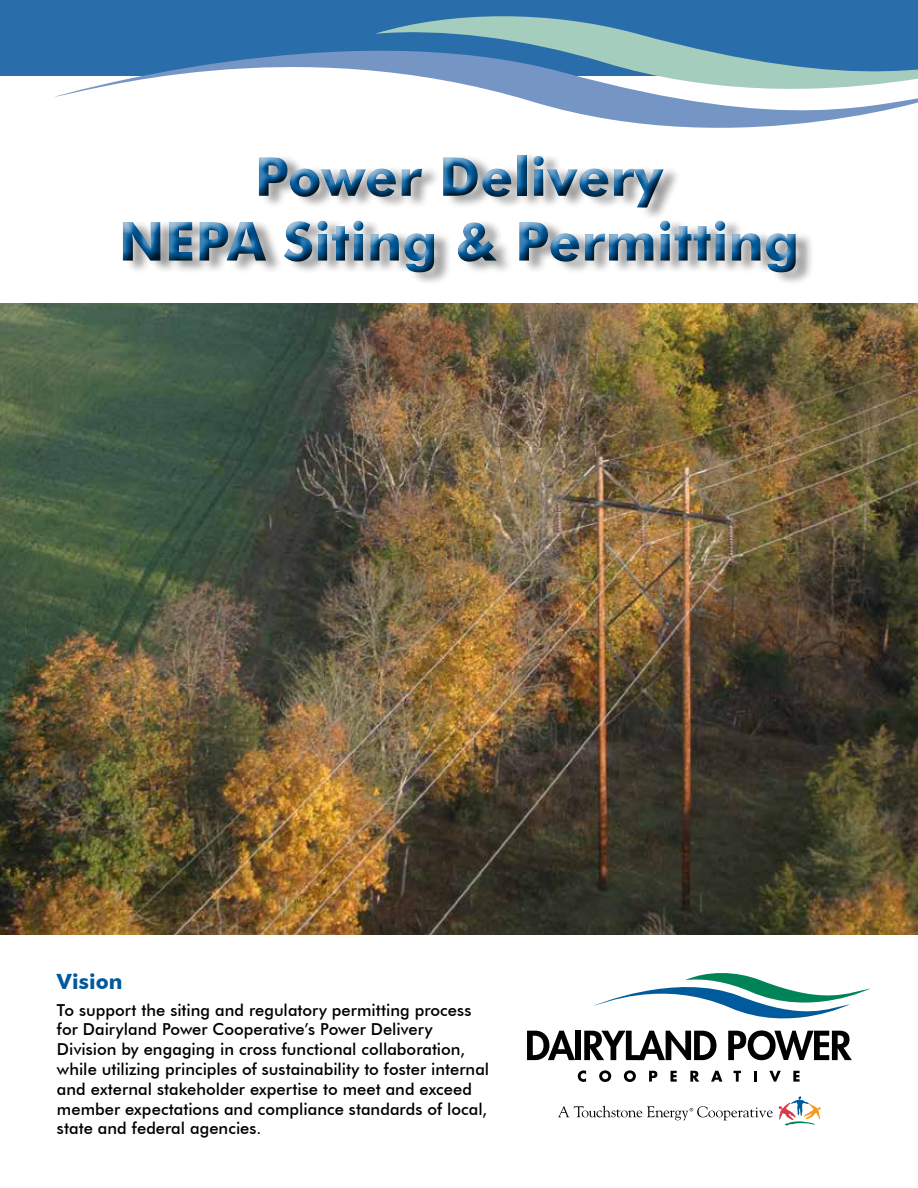
<style>
.page{position:relative;width:918px;height:1188px;background:#fff}
.page>*{position:absolute;margin:0;border:0;box-sizing:border-box;transform-origin:0 0}
.t1{font:700 54px/64.8px "Futura BT";color:#005a9c;text-align:center}
.t2{font:700 21px "Futura BT";letter-spacing:.005em;color:#005a9c}
.t3{font:500 16.5px/19.8px "Futura BT";color:#000}
</style>
<div class="page">
<div style="left:0;top:0;width:918px;height:76px;background:#296eab"></div>
<svg style="left:55px;top:16px;width:863px;height:112px"></svg>
<svg style="left:578px;top:1070px;width:8px;height:12px"></svg>
<svg style="left:599px;top:1070px;width:12px;height:12px"></svg>
<svg style="left:624px;top:1070px;width:12px;height:12px"></svg>
<svg style="left:649px;top:1071px;width:8px;height:11px"></svg>
<svg style="left:671px;top:1071px;width:6px;height:11px"></svg>
<svg style="left:690px;top:1071px;width:9px;height:11px"></svg>
<svg style="left:711px;top:1071px;width:11px;height:11px"></svg>
<svg style="left:734px;top:1071px;width:7px;height:11px"></svg>
<svg style="left:754px;top:1071px;width:3px;height:11px"></svg>
<svg style="left:769px;top:1071px;width:12px;height:11px"></svg>
<svg style="left:793px;top:1071px;width:7px;height:11px"></svg>
<svg style="left:527px;top:1031px;width:48px;height:29px"></svg>
<div style="left:576px;top:1031px;width:5px;height:29px;background:#000"></div>
<svg style="left:584px;top:973px;width:287px;height:87px"></svg>
<svg style="left:779px;top:1096px;width:42px;height:30px"></svg>
<svg style="left:558px;top:1106px;width:215px;height:14px"></svg>
<div style="left:114px;top:151px;width:693px;height:126px;background:#000;opacity:.75"></div>
<img style="left:0;top:304px;width:918px;height:631px">
<h1 class="t1" style="left:119px;top:144px;width:682px">Power Delivery<br>NEPA Siting &amp; Permitting</h1>
<p class="t2" style="left:57px;top:969px;width:67px">Vision</p>
<p class="t3" style="left:57px;top:1000px;width:434px">To support the siting and regulatory permitting process for Dairyland Power Cooperative’s Power Delivery Division by engaging in cross functional collaboration, while utilizing principles of sustainability to foster internal and external stakeholder expertise to meet and exceed member expectations and compliance standards of local, state and federal agencies.</p>
</div>
